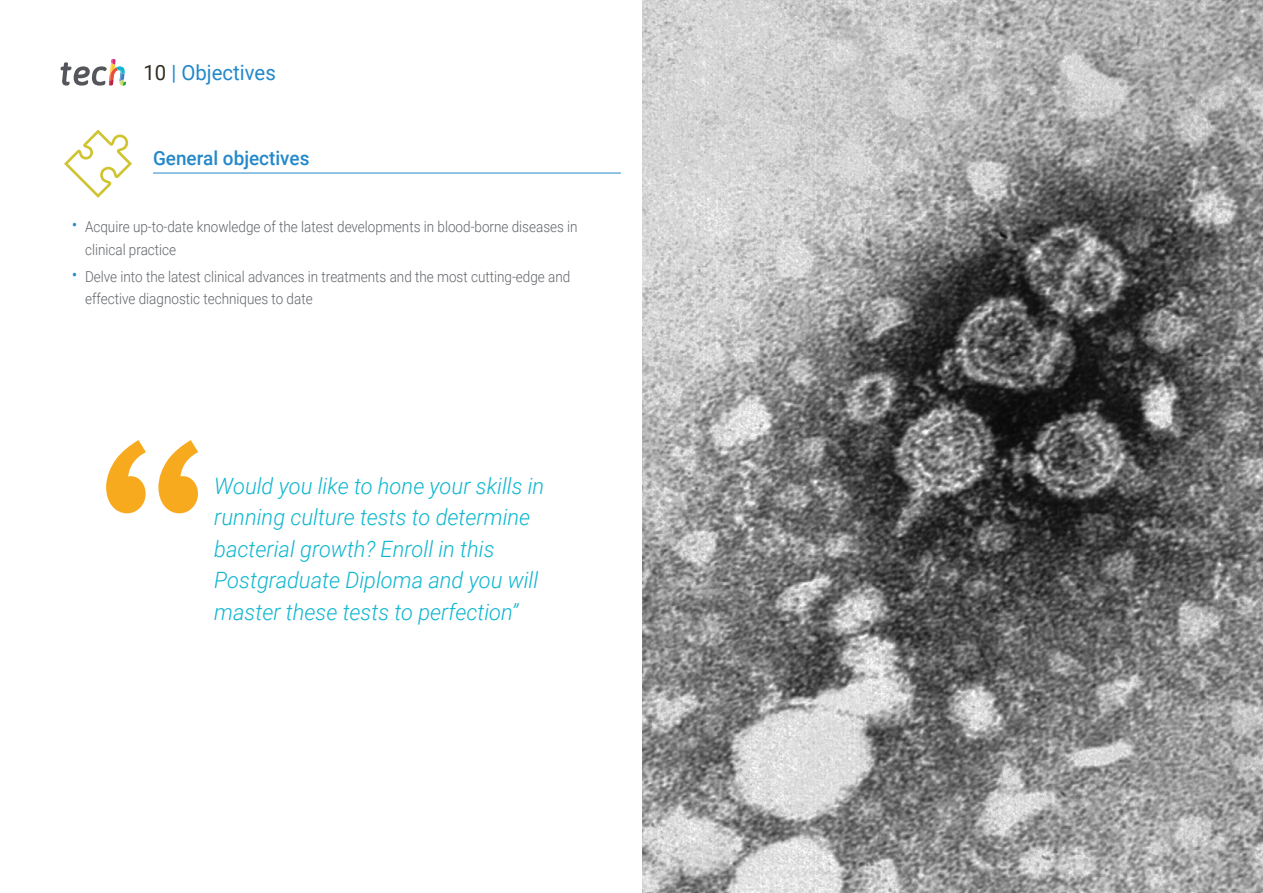
<style>
.page{position:relative;width:1263px;height:893px;background:#fff}
.page>*{position:absolute;margin:0;border:0;box-sizing:border-box;transform-origin:0 0}
.t1{font:italic 300 22.5px/31.5px "Roboto";color:#0fb6cf}
.t2{font:21px "Roboto";color:#2488c9}
.t3{font:500 19.5px "Roboto";color:#2488c9}
.t4{font:300 15px/22.5px "Roboto";color:#61646a;scale:.9 1}
.s1{color:#312e20}
</style>
<div class="page">
<hr style="left:153px;top:173px;width:468px;height:1px;background:#2488c9">
<svg style="left:64px;top:130px;width:68px;height:68px"></svg>
<svg style="left:106px;top:440px;width:92px;height:73px"></svg>
<img style="left:642px;top:0;width:621px;height:893px">
<svg style="left:61px;top:59px;width:65px;height:27px"></svg>
<h2 class="t2" style="left:144px;top:57px;width:134px"><span class="s1">10</span> | Objectives</h2>
<h3 class="t3" style="left:153px;top:144px;width:158px">General objectives</h3>
<p class="t4" style="left:85px;top:215px;width:549px">Acquire up-to-date knowledge of the latest developments in blood-borne diseases in clinical practice</p>
<p class="t4" style="left:85px;top:264px;width:541px">Delve into the latest clinical advances in treatments and the most cutting-edge and effective diagnostic techniques to date</p>
<h1 class="t1" style="left:214px;top:469px;width:332px">Would you like to hone your skills in running culture tests to determine bacterial growth? Enroll in this Postgraduate Diploma and you will master these tests to perfection”</h1>
</div>
